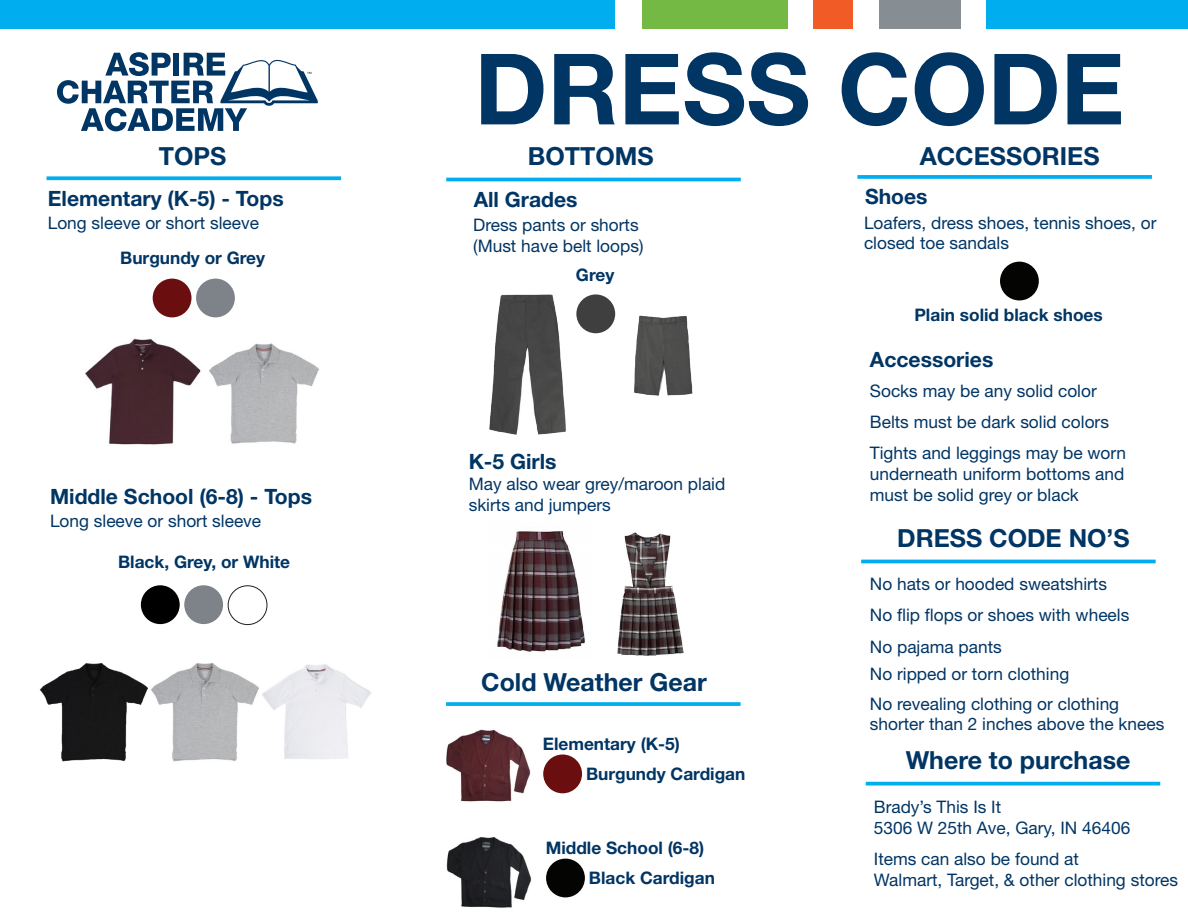
<style>
.page{position:relative;width:1188px;height:918px;background:#fff}
.page>*{position:absolute;margin:0;border:0;box-sizing:border-box;transform-origin:0 0}
.t1{font:700 98.55px "Helvetica Neue LT Std";color:#003564}
.t2{font:700 24.9px "Helvetica Neue LT Std";color:#003564}
.t3{font:700 21.15px "Helvetica Neue LT Std";color:#003564}
.t4{font:17.25px/20.7px "Helvetica Neue LT Std";color:#003564}
.t5{font:700 17.25px "Helvetica Neue LT Std";color:#003564}
</style>
<div class="page">
<img style="left:207px;top:309px;width:112px;height:135px">
<svg style="left:57px;top:52px;width:261px;height:79px"></svg>
<div style="left:0;top:0;width:614px;height:28px;background:#00aeef"></div>
<div style="left:642px;top:0;width:145px;height:28px;background:#73b943"></div>
<div style="left:813px;top:0;width:40px;height:28px;background:#f15b26"></div>
<div style="left:879px;top:0;width:82px;height:28px;background:#878e93"></div>
<div style="left:987px;top:0;width:201px;height:28px;background:#00aeef"></div>
<div style="left:153px;top:279px;width:39px;height:38px;background:#6a0e10;border-radius:50%"></div>
<div style="left:196px;top:279px;width:39px;height:38px;background:#7d8388;border-radius:50%"></div>
<div style="left:576px;top:294px;width:39px;height:39px;background:#3e3f3e;border-radius:50%"></div>
<div style="left:1000px;top:262px;width:39px;height:38px;background:#040503;border-radius:50%"></div>
<svg style="left:47px;top:176px;width:294px;height:4px"></svg>
<hr style="left:446px;top:178px;width:295px;height:3px;background:#00aeef">
<svg style="left:857px;top:175px;width:295px;height:4px"></svg>
<hr style="left:861px;top:560px;width:295px;height:3px;background:#00aeef">
<div style="left:141px;top:585px;width:39px;height:39px;background:#000;border-radius:50%"></div>
<div style="left:184px;top:585px;width:39px;height:39px;background:#7d8388;border-radius:50%"></div>
<div style="left:228px;top:585px;width:39px;height:40px;border:1px solid #231f20;border-radius:50%"></div>
<img style="left:39px;top:663px;width:332px;height:99px">
<img style="left:85px;top:338px;width:116px;height:107px">
<img style="left:446px;top:729px;width:85px;height:73px">
<img style="left:446px;top:837px;width:85px;height:71px">
<div style="left:543px;top:755px;width:39px;height:38px;background:#6a0e10;border-radius:50%"></div>
<div style="left:546px;top:859px;width:39px;height:38px;background:#040503;border-radius:50%"></div>
<img style="left:497px;top:531px;width:88px;height:121px">
<img style="left:617px;top:532px;width:67px;height:124px">
<svg style="left:446px;top:702px;width:295px;height:4px"></svg>
<svg style="left:866px;top:782px;width:294px;height:4px"></svg>
<img style="left:634px;top:315px;width:59px;height:81px">
<img style="left:489px;top:294px;width:77px;height:141px">
<p class="t1" style="left:474px;top:28px;width:652px">DRESS CODE</p>
<p class="t2" style="left:159px;top:141px;width:69px">TOPS</p>
<p class="t2" style="left:528px;top:141px;width:127px">BOTTOMS</p>
<p class="t2" style="left:920px;top:140px;width:181px">ACCESSORIES</p>
<p class="t3" style="left:48px;top:186px;width:237px">Elementary (K-5) - Tops</p>
<p class="t4" style="left:48px;top:212px;width:213px">Long sleeve or short sleeve</p>
<p class="t5" style="left:120px;top:247px;width:147px">Burgundy or Grey</p>
<p class="t3" style="left:50px;top:483px;width:263px">Middle School (6-8) - Tops</p>
<p class="t4" style="left:50px;top:510px;width:213px">Long sleeve or short sleeve</p>
<p class="t5" style="left:118px;top:551px;width:174px">Black, Grey, or White</p>
<p class="t3" style="left:474px;top:186px;width:105px">All Grades</p>
<p class="t4" style="left:473px;top:214px;width:167px">Dress pants or shorts</p>
<p class="t4" style="left:473px;top:235px;width:172px">(Must have belt loops)</p>
<p class="t5" style="left:576px;top:264px;width:40px">Grey</p>
<p class="t3" style="left:469px;top:448px;width:89px">K-5 Girls</p>
<p class="t4" style="left:469px;top:473px;width:258px">May also wear grey/maroon plaid skirts and jumpers</p>
<p class="t2" style="left:481px;top:667px;width:227px">Cold Weather Gear</p>
<p class="t5" style="left:543px;top:733px;width:139px">Elementary (K-5)</p>
<p class="t5" style="left:586px;top:763px;width:161px">Burgundy Cardigan</p>
<p class="t5" style="left:546px;top:837px;width:160px">Middle School (6-8)</p>
<p class="t5" style="left:589px;top:867px;width:128px">Black Cardigan</p>
<p class="t3" style="left:865px;top:184px;width:64px">Shoes</p>
<p class="t4" style="left:864px;top:212px;width:294px">Loafers, dress shoes, tennis shoes, or closed toe sandals</p>
<p class="t5" style="left:914px;top:304px;width:190px">Plain solid black shoes</p>
<p class="t3" style="left:870px;top:346px;width:125px">Accessories</p>
<p class="t4" style="left:870px;top:380px;width:228px">Socks may be any solid color</p>
<p class="t4" style="left:870px;top:411px;width:241px">Belts must be dark solid colors</p>
<p class="t4" style="left:870px;top:442px;width:258px">Tights and leggings may be worn</p>
<p class="t4" style="left:870px;top:463px;width:256px">underneath uniform bottoms and must be solid grey or black</p>
<p class="t2" style="left:897px;top:523px;width:234px">DRESS CODE NO’S</p>
<p class="t4" style="left:870px;top:574px;width:239px">No hats or hooded sweatshirts</p>
<p class="t4" style="left:870px;top:604px;width:261px">No flip flops or shoes with wheels</p>
<p class="t4" style="left:870px;top:636px;width:133px">No pajama pants</p>
<p class="t4" style="left:870px;top:663px;width:201px">No ripped or torn clothing</p>
<p class="t4" style="left:870px;top:693px;width:251px">No revealing clothing or clothing</p>
<p class="t4" style="left:870px;top:714px;width:296px">shorter than 2 inches above the knees</p>
<p class="t2" style="left:906px;top:745px;width:226px">Where to purchase</p>
<p class="t4" style="left:874px;top:796px;width:129px">Brady’s This Is It</p>
<p class="t4" style="left:874px;top:817px;width:258px">5306 W 25th Ave, Gary, IN 46406</p>
<p class="t4" style="left:874px;top:849px;width:207px">Items can also be found at</p>
<p class="t4" style="left:874px;top:869px;width:306px">Walmart, Target, &amp; other clothing stores</p>
</div>
